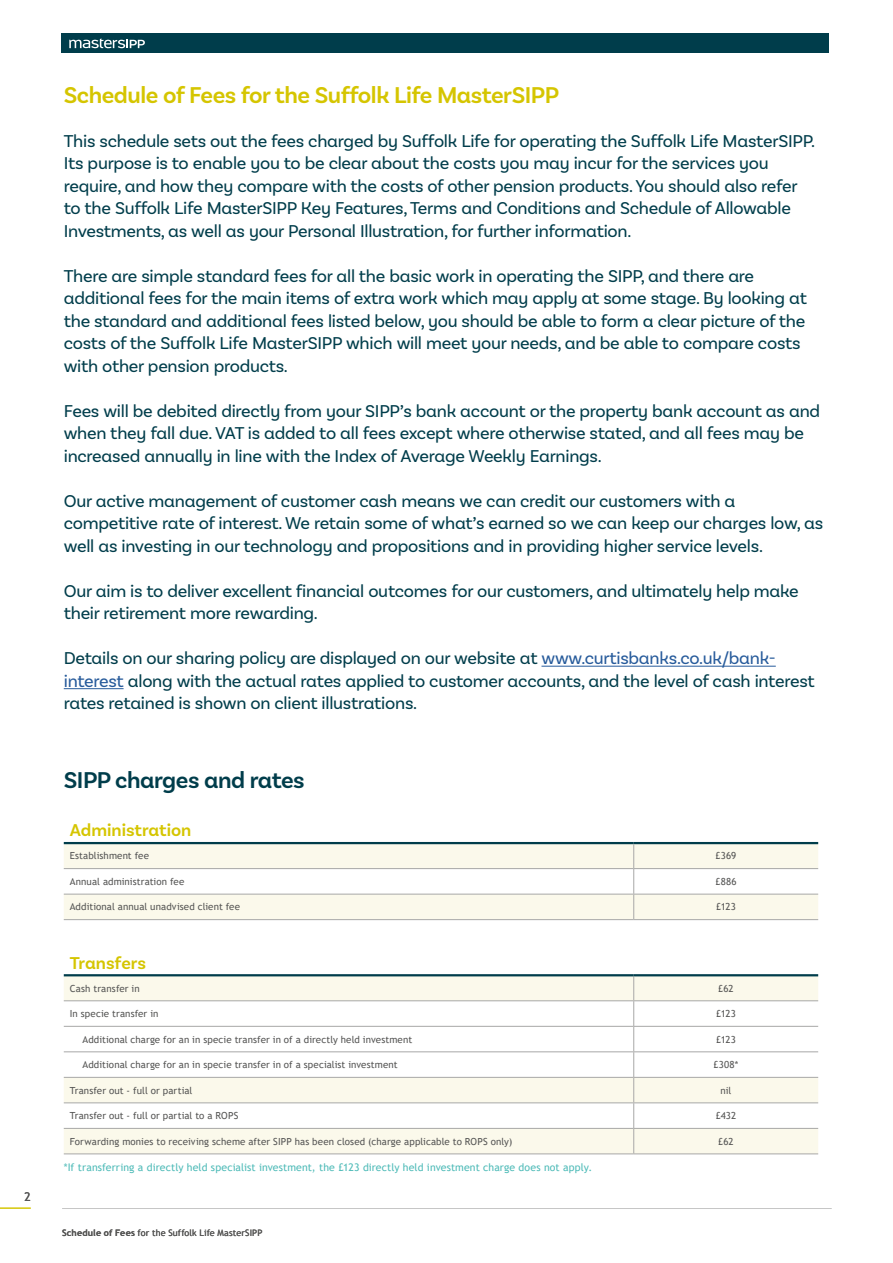
<style>
.page{position:relative;width:893px;height:1263px;background:#fff}
.page>*{position:absolute;margin:0;border:0;box-sizing:border-box;transform-origin:0 0}
.t1{font:600 24px "Basic Sans Alt";letter-spacing:-.02em;color:#d5c500}
.t2{font:600 24px "Basic Sans Alt";letter-spacing:-.02em;color:#003d4b}
.t3{font:18px/22.5px "Basic Sans Alt";letter-spacing:-.015em;color:#003d4b}
.t4{font:600 18px "Basic Sans Alt";letter-spacing:-.005em;color:#d5c500}
.t5{font:12px "Trebuchet MS";color:#575756}
.t6{font:10.5px "Trebuchet MS";letter-spacing:.005em;color:#4fbbb8}
.t7{font:9.75px "Trebuchet MS";letter-spacing:.01em;color:#575756}
.t8{font:9px "Trebuchet MS";letter-spacing:.01em;color:#575756}
.s1{color:#275b9b}
.s2{font-weight:700}
</style>
<div class="page">
<hr style="left:0;top:1208px;width:31px;height:1px;background:#d5c500">
<div style="left:61px;top:34px;width:768px;height:19px;background:#003d4b"></div>
<svg style="left:69px;top:38px;width:76px;height:10px"></svg>
<hr style="left:62px;top:1208px;width:770px;height:1px;background:#c6c6c6">
<hr style="left:541px;top:666px;width:235px;height:1px;background:#275b9b">
<hr style="left:64px;top:688px;width:60px;height:1px;background:#275b9b">
<svg style="left:64px;top:844px;width:754px;height:75px;fill:#fbf9eb"></svg>
<hr style="left:64px;top:842px;width:570px;height:2px;background:#003d4b">
<hr style="left:64px;top:868px;width:570px;height:1px;background:#a8a8a7">
<hr style="left:634px;top:842px;width:184px;height:2px;background:#003d4b">
<hr style="left:634px;top:868px;width:184px;height:1px;background:#a8a8a7">
<hr style="left:634px;top:894px;width:184px;height:1px;background:#a8a8a7">
<svg style="left:633px;top:844px;width:1px;height:75px"></svg>
<hr style="left:634px;top:919px;width:184px;height:1px;background:#a8a8a7">
<hr style="left:64px;top:894px;width:570px;height:1px;background:#a8a8a7">
<hr style="left:64px;top:919px;width:570px;height:1px;background:#a8a8a7">
<svg style="left:64px;top:976px;width:754px;height:177px"></svg>
<hr style="left:634px;top:974px;width:184px;height:2px;background:#003d4b">
<hr style="left:634px;top:1000px;width:184px;height:1px;background:#a8a8a7">
<hr style="left:634px;top:1026px;width:184px;height:1px;background:#a8a8a7">
<hr style="left:634px;top:1051px;width:184px;height:1px;background:#a8a8a7">
<hr style="left:634px;top:1077px;width:184px;height:1px;background:#a8a8a7">
<hr style="left:634px;top:1102px;width:184px;height:1px;background:#a8a8a7">
<hr style="left:634px;top:1128px;width:184px;height:1px;background:#a8a8a7">
<svg style="left:633px;top:976px;width:1px;height:177px"></svg>
<hr style="left:634px;top:1153px;width:184px;height:1px;background:#a8a8a7">
<hr style="left:64px;top:1000px;width:570px;height:1px;background:#a8a8a7">
<hr style="left:64px;top:1051px;width:570px;height:1px;background:#a8a8a7">
<hr style="left:64px;top:1077px;width:570px;height:1px;background:#a8a8a7">
<hr style="left:64px;top:1102px;width:570px;height:1px;background:#a8a8a7">
<hr style="left:64px;top:1128px;width:570px;height:1px;background:#a8a8a7">
<hr style="left:64px;top:1153px;width:570px;height:1px;background:#a8a8a7">
<hr style="left:64px;top:1026px;width:570px;height:1px;background:#a8a8a7">
<hr style="left:64px;top:974px;width:570px;height:2px;background:#003d4b">
<p class="t5" style="left:24px;top:1189px;width:8px">2</p>
<h1 class="t1" style="left:64px;top:81px;width:497px">Schedule of Fees for the Suffolk Life MasterSIPP</h1>
<p class="t3" style="left:64px;top:129px;width:753px">This schedule sets out the fees charged by Suffolk Life for operating the Suffolk Life MasterSIPP.<br>Its purpose is to enable you to be clear about the costs you may incur for the services you require, and how they compare with the costs of other pension products. You should also refer to the Suffolk Life MasterSIPP Key Features, Terms and Conditions and Schedule of Allowable Investments, as well as your Personal Illustration, for further information.</p>
<p class="t3" style="left:64px;top:264px;width:745px">There are simple standard fees for all the basic work in operating the SIPP, and there are additional fees for the main items of extra work which may apply at some stage. By looking at the standard and additional fees listed below, you should be able to form a clear picture of the costs of the Suffolk Life MasterSIPP which will meet your needs, and be able to compare costs with other pension products.</p>
<p class="t3" style="left:64px;top:399px;width:758px">Fees will be debited directly from your SIPP’s bank account or the property bank account as and when they fall due. VAT is added to all fees except where otherwise stated, and all fees may be increased annually in line with the Index of Average Weekly Earnings.</p>
<p class="t3" style="left:64px;top:489px;width:761px">Our active management of customer cash means we can credit our customers with a competitive rate of interest. We retain some of what’s earned so we can keep our charges low, as well as investing in our technology and propositions and in providing higher service levels.</p>
<p class="t3" style="left:64px;top:579px;width:737px">Our aim is to deliver excellent financial outcomes for our customers, and ultimately help make their retirement more rewarding.</p>
<p class="t3" style="left:64px;top:647px;width:752px">Details on our sharing policy are displayed on our website at <span class="s1">www.curtisbanks.co.uk/bank&shy;interest</span> along with the actual rates applied to customer accounts, and the level of cash interest rates retained is shown on client illustrations.</p>
<h1 class="t2" style="left:64px;top:765px;width:242px">SIPP charges and rates</h1>
<p class="t4" style="left:70px;top:819px;width:123px">Administration</p>
<p class="t7" style="left:70px;top:850px;width:81px">Establishment fee</p>
<p class="t7" style="left:716px;top:850px;width:22px">£369</p>
<p class="t7" style="left:70px;top:875px;width:116px">Annual administration fee</p>
<p class="t7" style="left:715px;top:875px;width:23px">£886</p>
<p class="t7" style="left:70px;top:901px;width:172px">Additional annual unadvised client fee</p>
<p class="t7" style="left:716px;top:901px;width:21px">£123</p>
<p class="t4" style="left:70px;top:952px;width:78px">Transfers</p>
<p class="t7" style="left:70px;top:982px;width:71px">Cash transfer in</p>
<p class="t7" style="left:718px;top:982px;width:17px">£62</p>
<p class="t7" style="left:70px;top:1007px;width:90px">In specie transfer in</p>
<p class="t7" style="left:716px;top:1007px;width:21px">£123</p>
<p class="t7" style="left:83px;top:1033px;width:331px">Additional charge for an in specie transfer in of a directly held investment</p>
<p class="t7" style="left:716px;top:1033px;width:21px">£123</p>
<p class="t7" style="left:83px;top:1058px;width:317px">Additional charge for an in specie transfer in of a specialist investment</p>
<p class="t7" style="left:714px;top:1058px;width:26px">£308*</p>
<p class="t7" style="left:70px;top:1084px;width:124px">Transfer out - full or partial</p>
<p class="t7" style="left:720px;top:1084px;width:12px">nil</p>
<p class="t7" style="left:70px;top:1109px;width:170px">Transfer out - full or partial to a ROPS</p>
<p class="t7" style="left:716px;top:1109px;width:22px">£432</p>
<p class="t7" style="left:70px;top:1135px;width:444px">Forwarding monies to receiving scheme after SIPP has been closed (charge applicable to ROPS only)</p>
<p class="t7" style="left:718px;top:1135px;width:17px">£62</p>
<p class="t6" style="left:64px;top:1160px;width:530px">*If transferring a directly held specialist investment, the £123 directly held investment charge does not apply.</p>
<p class="t8" style="left:62px;top:1227px;width:202px"><span class="s2">Schedule of Fees</span> for the Suffolk Life MasterSIPP</p>
</div>
